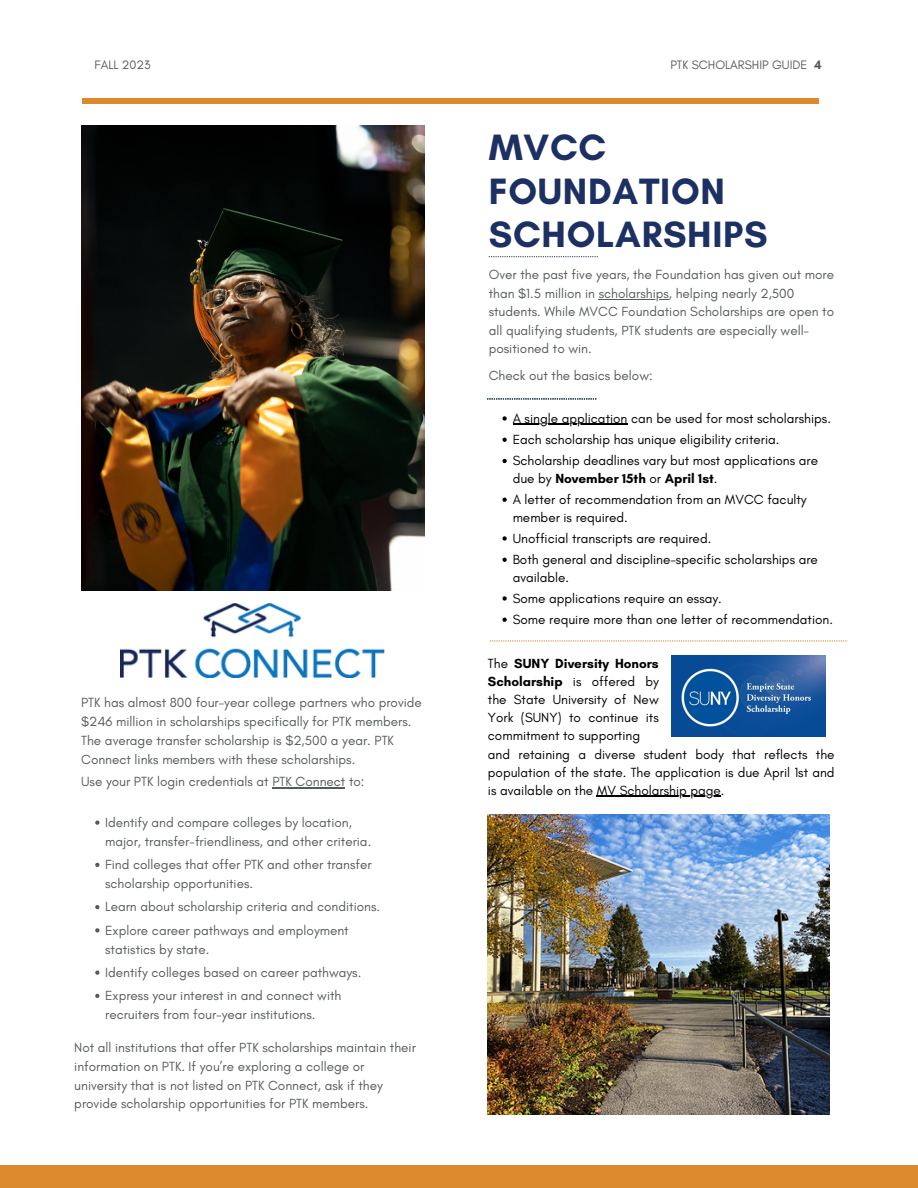
<style>
.page{position:relative;width:918px;height:1188px;background:#fff}
.page>*{position:absolute;margin:0;border:0;box-sizing:border-box;transform-origin:0 0}
.t1{font:700 37.35px/43.3px "Glacial Indifference";letter-spacing:.02em;color:#1c3063}
.t2{font:13.5px/18.8px "Glacial Indifference";color:#565b5b}
.t3{font:13.5px/18px "Glacial Indifference";color:#000}
.t4{font:12.45px "Glacial Indifference";color:#565b5b}
.s1{font-weight:700}
</style>
<div class="page">
<div style="left:0;top:1165px;width:918px;height:23px;background:#dc8a2e"></div>
<div style="left:82px;top:98px;width:737px;height:5px;background:#dc8a2e"></div>
<svg style="left:489px;top:256px;width:109px;height:1px"></svg>
<img style="left:120px;top:604px;width:265px;height:74px">
<img style="left:487px;top:814px;width:342px;height:301px">
<img style="left:81px;top:125px;width:343px;height:466px">
<img style="left:671px;top:656px;width:155px;height:81px">
<svg style="left:95px;top:821px;width:4px;height:4px"></svg>
<svg style="left:95px;top:863px;width:4px;height:4px"></svg>
<svg style="left:95px;top:905px;width:4px;height:4px"></svg>
<svg style="left:95px;top:928px;width:4px;height:5px"></svg>
<svg style="left:95px;top:971px;width:4px;height:4px"></svg>
<svg style="left:95px;top:994px;width:4px;height:4px"></svg>
<svg style="left:502px;top:416px;width:5px;height:5px"></svg>
<hr style="left:513px;top:424px;width:115px;height:1px;background:#000">
<svg style="left:502px;top:438px;width:5px;height:4px"></svg>
<svg style="left:502px;top:459px;width:5px;height:4px"></svg>
<svg style="left:502px;top:498px;width:5px;height:4px"></svg>
<svg style="left:502px;top:536px;width:5px;height:5px"></svg>
<svg style="left:502px;top:558px;width:5px;height:4px"></svg>
<svg style="left:502px;top:596px;width:5px;height:5px"></svg>
<svg style="left:502px;top:618px;width:5px;height:4px"></svg>
<hr style="left:599px;top:299px;width:70px;height:1px;background:#565b5b">
<hr style="left:272px;top:787px;width:73px;height:1px;background:#565b5b">
<hr style="left:597px;top:796px;width:124px;height:1px;background:#000">
<svg style="left:487px;top:398px;width:109px;height:1px"></svg>
<svg style="left:490px;top:640px;width:358px;height:1px"></svg>
<p class="t4" style="left:95px;top:58px;width:58px">FALL 2023</p>
<p class="t4" style="left:670px;top:57px;width:153px">PTK SCHOLARSHIP GUIDE <span class="s1">4</span></p>
<p class="t1" style="left:489px;top:126px;width:238px">MVCC<br>FOUNDATION</p>
<p class="t1" style="left:489px;top:213px;width:280px">SCHOLARSHIPS</p>
<p class="t2" style="left:489px;top:265px;width:347px">Over the past five years, the Foundation has given out more than $1.5 million in scholarships, helping nearly 2,500 students. While MVCC Foundation Scholarships are open to all qualifying students, PTK students are especially well&shy;positioned to win.</p>
<p class="t2" style="left:489px;top:366px;width:165px">Check out the basics below:</p>
<p class="t2" style="left:81px;top:693px;width:342px">PTK has almost 800 four-year college partners who provide $246 million in scholarships specifically for PTK members.<br>The average transfer scholarship is $2,500 a year. PTK Connect links members with these scholarships.</p>
<p class="t2" style="left:81px;top:772px;width:285px">Use your PTK login credentials at PTK Connect to:</p>
<p class="t2" style="left:105px;top:813px;width:268px">Identify and compare colleges by location, major, transfer-friendliness, and other criteria.</p>
<p class="t2" style="left:105px;top:855px;width:268px">Find colleges that offer PTK and other transfer scholarship opportunities.</p>
<p class="t2" style="left:105px;top:897px;width:276px">Learn about scholarship criteria and conditions.</p>
<p class="t2" style="left:105px;top:920px;width:245px">Explore career pathways and employment statistics by state.</p>
<p class="t2" style="left:105px;top:963px;width:258px">Identify colleges based on career pathways.</p>
<p class="t2" style="left:105px;top:986px;width:238px">Express your interest in and connect with recruiters from four-year institutions.</p>
<p class="t2" style="left:74px;top:1038px;width:343px">Not all institutions that offer PTK scholarships maintain their information on PTK. If you’re exploring a college or university that is not listed on PTK Connect, ask if they provide scholarship opportunities for PTK members.</p>
<p class="t3" style="left:513px;top:409px;width:320px">A single application can be used for most scholarships.</p>
<p class="t3" style="left:513px;top:430px;width:268px">Each scholarship has unique eligibility criteria.</p>
<p class="t3" style="left:513px;top:452px;width:307px;line-height:17.5px">Scholarship deadlines vary but most applications are due by <span class="s1">November 15th</span> or <span class="s1">April 1st</span>.</p>
<p class="t3" style="left:513px;top:491px;width:296px;line-height:17.5px">A letter of recommendation from an MVCC faculty member is required.</p>
<p class="t3" style="left:513px;top:529px;width:200px">Unofficial transcripts are required.</p>
<p class="t3" style="left:513px;top:551px;width:307px;line-height:17.5px">Both general and discipline-specific scholarships are available.</p>
<p class="t3" style="left:513px;top:589px;width:211px">Some applications require an essay.</p>
<p class="t3" style="left:513px;top:610px;width:322px">Some require more than one letter of recommendation.</p>
<p class="t3" style="left:488px;top:654px;width:172px;text-align:justify">The <span class="s1">SUNY Diversity Honors Scholarship</span> is offered by the State University of New York (SUNY) to continue its commitment to supporting</p>
<p class="t3" style="left:488px;top:745px;width:348px;text-align:justify">and retaining a diverse student body that reflects the population of the state. The application is due April 1st and is available on the MV Scholarship page.</p>
</div>
